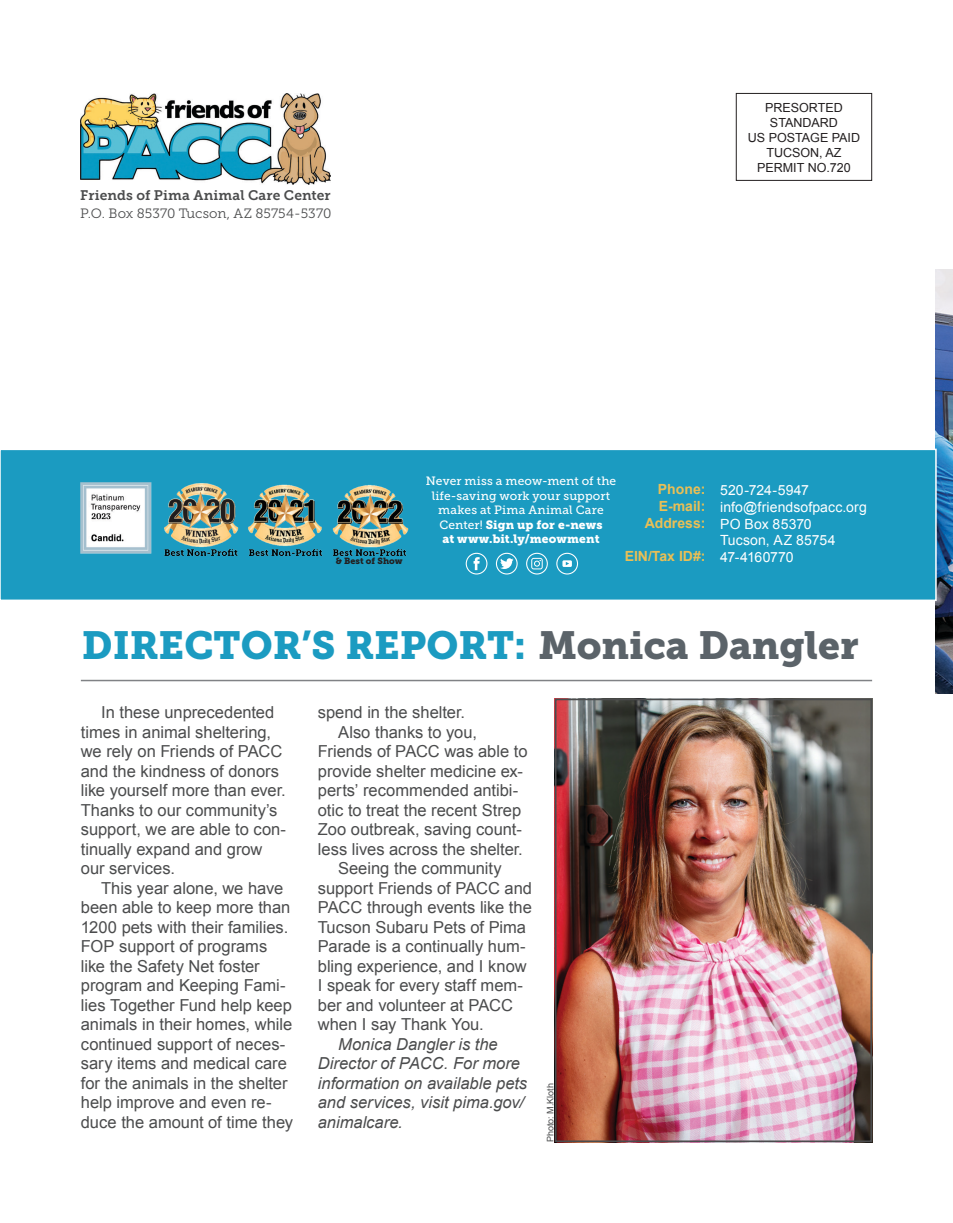
<style>
.page{position:relative;width:953px;height:1223px;background:#fff}
.page>*{position:absolute;margin:0;border:0;box-sizing:border-box;transform-origin:0 0}
._33_Header_gray_Bitt{font:39px "Museo Slab 900";color:#1b9bc1}
._8_Content_gray_Sour{font:16.5px/19.5px "Arial";color:#4b4c4d}
._8_Content_gray_Sour-2{font:italic 16.5px/19.5px "Arial";color:#4b4c4d}
._8_Content_gray_Sour-3{font:13.95px "Arial";letter-spacing:.005em;color:#fff}
.t1{font:700 13.95px "Arial";color:#eabf55}
._9_Content_gray_Sour{font:13.8px "Museo Slab 700";letter-spacing:.005em;color:#4b4c4d}
._9_Content_gray_Sour-2{font:13.5px "Museo Slab 300";letter-spacing:.005em;color:#4b4c4d}
.t2{font:12.6px "Arial";color:#231f20}
._9_Content_gray_Sour-3{font:12px/14.4px "Museo Slab 500";letter-spacing:.015em;color:#fff;text-align:center}
._9_Content_gray_Sour-4{font:12px "Museo Slab 900";letter-spacing:.01em;color:#fff}
.t3{font:9px "Arial";color:#4b4c4d}
.t4{font:8.85px "Museo Slab 900";color:#231f20}
.s1{font-family:"Museo Slab 900"}
.s2{color:#5b6369}
</style>
<div class="page">
<img style="left:935px;top:269px;width:17px;height:424px">
<div style="left:0;top:449px;width:935px;height:151px;background:#1b9bc1"></div>
<div style="left:0;top:448px;width:936px;height:153px;border:2px solid #fff"></div>
<img style="left:80px;top:482px;width:329px;height:75px">
<img style="left:557px;top:701px;width:311px;height:437px">
<div style="left:554px;top:698px;width:317px;height:443px;border:2px solid #4b4c4d"></div>
<hr style="left:81px;top:679px;width:790px;height:2px;background:#808285">
<div style="left:465px;top:552px;width:22px;height:22px;border:1px solid #fff;border-radius:50%"></div>
<svg style="left:473px;top:557px;width:6px;height:13px"></svg>
<div style="left:495px;top:552px;width:22px;height:22px;border:1px solid #fff;border-radius:50%"></div>
<svg style="left:500px;top:558px;width:13px;height:11px"></svg>
<div style="left:526px;top:552px;width:21px;height:22px;border:1px solid #fff;border-radius:50%"></div>
<svg style="left:531px;top:557px;width:11px;height:12px"></svg>
<div style="left:556px;top:552px;width:21px;height:22px;border:1px solid #fff;border-radius:50%"></div>
<svg style="left:562px;top:560px;width:9px;height:6px"></svg>
<img style="left:81px;top:93px;width:249px;height:91px">
<div style="left:735px;top:93px;width:136px;height:88px;border:1px solid #231f20"></div>
<p class="_9_Content_gray_Sour" style="left:80px;top:187px;width:252px">Friends of Pima Animal Care Center</p>
<p class="_9_Content_gray_Sour-2" style="left:80px;top:205px;width:252px">P.O. Box 85370 Tucson, AZ 85754-5370</p>
<p class="t2" style="left:764px;top:99px;width:79px">PRESORTED</p>
<p class="t2" style="left:769px;top:114px;width:69px">STANDARD</p>
<p class="t2" style="left:747px;top:129px;width:114px">US POSTAGE PAID</p>
<p class="t2" style="left:766px;top:144px;width:77px">TUCSON, AZ</p>
<p class="t2" style="left:756px;top:159px;width:95px">PERMIT NO.720</p>
<p class="t4" style="left:335px;top:555px;width:68px">&amp; Best of Show</p>
<p class="_9_Content_gray_Sour-3" style="left:425px;top:474px;width:192px">Never miss a meow-ment of the life-saving work your support makes at Pima Animal Care<br>Center! <span class="s1">Sign up for e-news</span></p>
<p class="_9_Content_gray_Sour-4" style="left:442px;top:531px;width:158px">at www.bit.ly/meowment</p>
<p class="t1" style="left:657px;top:480px;width:49px">Phone:</p>
<p class="t1" style="left:658px;top:496px;width:48px">E-mail:</p>
<p class="t1" style="left:644px;top:513px;width:62px">Address:</p>
<p class="t1" style="left:624px;top:547px;width:82px">EIN/Tax ID#:</p>
<p class="_8_Content_gray_Sour-3" style="left:720px;top:480px;width:90px">520-724-5947</p>
<p class="_8_Content_gray_Sour-3" style="left:720px;top:497px;width:148px">info@friendsofpacc.org</p>
<p class="_8_Content_gray_Sour-3" style="left:720px;top:514px;width:93px">PO Box 85370</p>
<p class="_8_Content_gray_Sour-3" style="left:720px;top:531px;width:117px">Tucson, AZ 85754</p>
<p class="_8_Content_gray_Sour-3" style="left:720px;top:548px;width:75px">47-4160770</p>
<p class="_33_Header_gray_Bitt" style="left:82px;top:622px;width:777px">DIRECTOR’S REPORT: <span class="s2">Monica Dangler</span></p>
<p class="_8_Content_gray_Sour" style="left:81px;top:702px;width:207px;text-indent:20px">In these unprecedented times in animal sheltering, we rely on Friends of PACC and the kindness of donors like yourself more than ever.<br>Thanks to our community’s support, we are able to con&shy;tinually expand and grow our services.</p>
<p class="_8_Content_gray_Sour" style="left:81px;top:878px;width:214px;text-indent:20px">This year alone, we have been able to keep more than<br>1200 pets with their families.<br>FOP support of programs like the Safety Net foster program and Keeping Fami&shy;lies Together Fund help keep animals in their homes, while continued support of neces&shy;sary items and medical care for the animals in the shelter help improve and even re&shy;duce the amount of time they</p>
<p class="_8_Content_gray_Sour" style="left:318px;top:702px;width:149px">spend in the shelter.</p>
<p class="_8_Content_gray_Sour" style="left:318px;top:722px;width:211px;text-indent:20px">Also thanks to you,<br>Friends of PACC was able to provide shelter medicine ex&shy;perts’ recommended antibi&shy;otic to treat the recent Strep<br>Zoo outbreak, saving count&shy;less lives across the shelter.</p>
<p class="_8_Content_gray_Sour" style="left:318px;top:858px;width:216px;text-indent:20px">Seeing the community support Friends of PACC and<br>PACC through events like the<br>Tucson Subaru Pets of Pima<br>Parade is a continually hum&shy;bling experience, and I know<br>I speak for every staff mem&shy;ber and volunteer at PACC when I say Thank You.</p>
<p class="_8_Content_gray_Sour-2" style="left:318px;top:1034px;width:211px;text-indent:20px">Monica Dangler is the<br>Director of PACC. For more information on available pets and services, visit pima.gov/ animalcare.</p>
<p class="t3" style="left:544px;top:1141px;width:61px;rotate:-90deg">Photo: M.Kloth</p>
</div>
